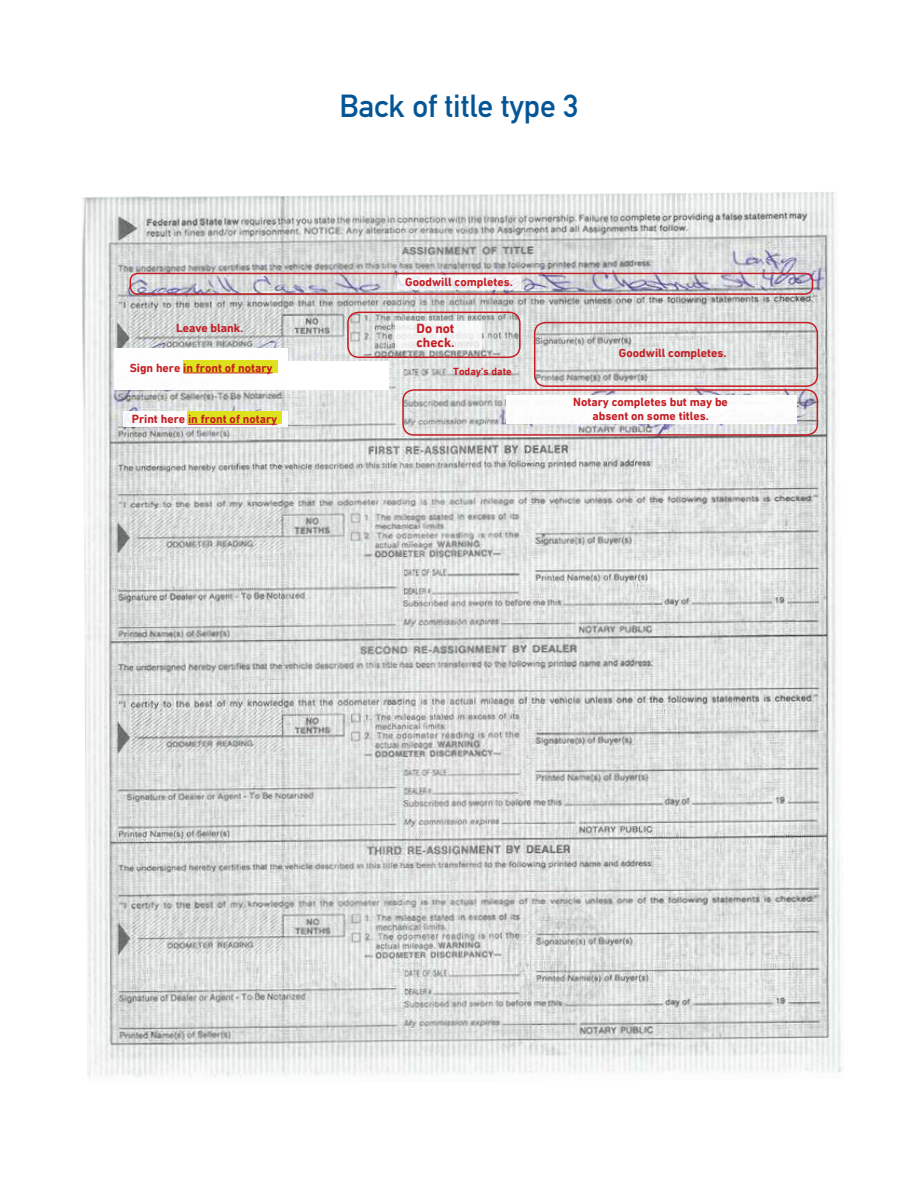
<style>
.page{position:relative;width:918px;height:1188px;background:#fff}
.page>*{position:absolute;margin:0;border:0;box-sizing:border-box;transform-origin:0 0}
.t1{font:31.5px "DIN Mittelschrift Std";color:#035595}
.t2{font:700 13.5px/13.5px "DIN Next LT Pro";color:#c51e24}
.t3{font:700 12px/13.5px "DIN Next LT Pro";color:#c51e24;text-align:center}
.t4{font:700 10.5px "DIN Next LT Pro";color:#c51e24}
</style>
<div class="page">
<img style="left:81px;top:192px;width:761px;height:886px">
<div style="left:395px;top:322px;width:87px;height:28px;background:#f4f4f4"></div>
<div style="left:347px;top:312px;width:174px;height:46px;border:2px solid #c51e24;border-radius:11px"></div>
<div style="left:534px;top:322px;width:284px;height:65px;border:2px solid #c51e24;border-radius:11px"></div>
<div style="left:402px;top:389px;width:416px;height:47px;border:2px solid #c51e24;border-radius:11px"></div>
<div style="left:130px;top:273px;width:683px;height:22px;border:2px solid #c51e24;border-radius:8px"></div>
<div style="left:507px;top:395px;width:290px;height:28px;background:#fff"></div>
<svg style="left:397px;top:275px;width:124px;height:14px;fill:#f4f4f6"></svg>
<div style="left:123px;top:411px;width:165px;height:16px;background:#fff"></div>
<div style="left:188px;top:411px;width:94px;height:13px;background:#dee21e"></div>
<hr style="left:188px;top:424px;width:89px;height:1px;background:#c51e24">
<div style="left:114px;top:348px;width:174px;height:42px;background:#fff"></div>
<div style="left:184px;top:360px;width:94px;height:13px;background:#dee21e"></div>
<hr style="left:183px;top:373px;width:90px;height:1px;background:#c51e24">
<div style="left:288px;top:362px;width:101px;height:28px;background:#fff"></div>
<p class="t3" style="left:176px;top:321px;width:69px">Leave blank.</p>
<p class="t3" style="left:130px;top:361px;width:144px">Sign here in front of notary</p>
<p class="t3" style="left:132px;top:413px;width:147px">Print here in front of notary</p>
<h1 class="t1" style="left:340px;top:88px;width:240px">Back of title type 3</h1>
<p class="t3" style="left:405px;top:275px;width:109px">Goodwill completes.</p>
<p class="t2" style="left:417px;top:322px;width:40px">Do not check.</p>
<p class="t4" style="left:453px;top:365px;width:60px">Today’s date</p>
<p class="t3" style="left:619px;top:346px;width:109px">Goodwill completes.</p>
<p class="t3" style="left:573px;top:395px;width:156px">Notary completes but may be absent on some titles.</p>
</div>
